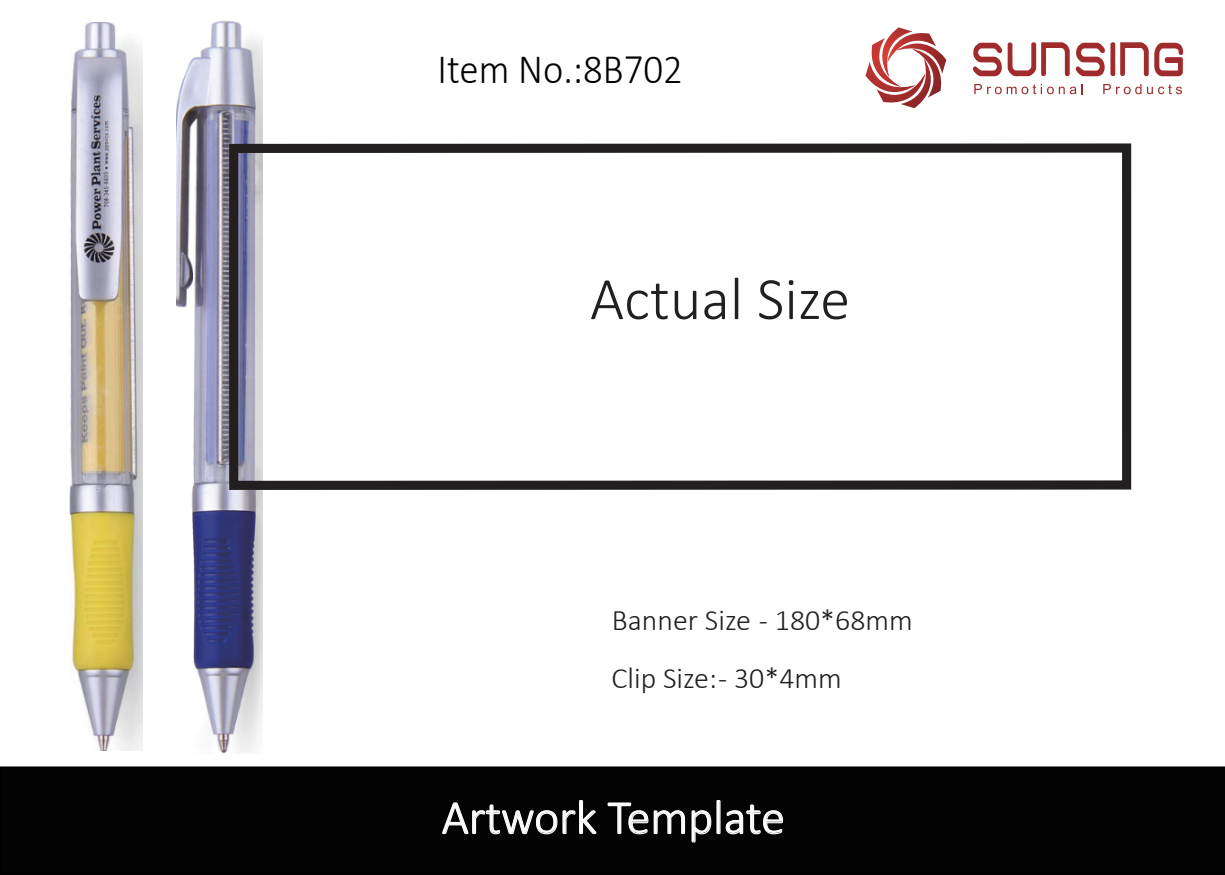
<style>
.page{position:relative;width:1225px;height:875px;background:#fff}
.page>*{position:absolute;margin:0;border:0;box-sizing:border-box;transform-origin:0 0}
.t1{font:300 60.55px "Calibri";color:#231f20}
.t2{font:300 47.95px "Calibri";color:#fff}
.t3{font:300 42px "Calibri";color:#030303;scale:.93 1}
.t4{font:300 29.93px "Calibri";color:#231f20}
</style>
<div class="page">
<img style="left:177px;top:20px;width:85px;height:733px">
<svg style="left:973px;top:43px;width:29px;height:33px"></svg>
<svg style="left:1008px;top:42px;width:97px;height:35px"></svg>
<div style="left:1110px;top:42px;width:5px;height:34px;background:#9f2b2d;border-radius:2px"></div>
<svg style="left:1120px;top:42px;width:63px;height:34px"></svg>
<svg style="left:974px;top:84px;width:109px;height:10px"></svg>
<svg style="left:1103px;top:84px;width:79px;height:10px"></svg>
<svg style="left:865px;top:27px;width:82px;height:82px"></svg>
<div style="left:0;top:766px;width:1225px;height:109px;background:#030303"></div>
<svg style="left:442px;top:797px;width:155px;height:43px"></svg>
<svg style="left:607px;top:799px;width:177px;height:44px"></svg>
<div style="left:229px;top:143px;width:902px;height:347px;border:9px solid #231f20"></div>
<img style="left:69px;top:23px;width:73px;height:728px">
<h3 class="t3" style="left:438px;top:43px;width:265px">Item No.:8B702</h3>
<h1 class="t1" style="left:590px;top:261px;width:262px">Actual Size</h1>
<p class="t4" style="left:612px;top:602px;width:302px">Banner Size - 180*68mm</p>
<p class="t4" style="left:612px;top:659px;width:232px">Clip Size: - 30*4mm</p>
<h2 class="t2" style="left:442px;top:788px;width:345px">Artwork Template</h2>
</div>
